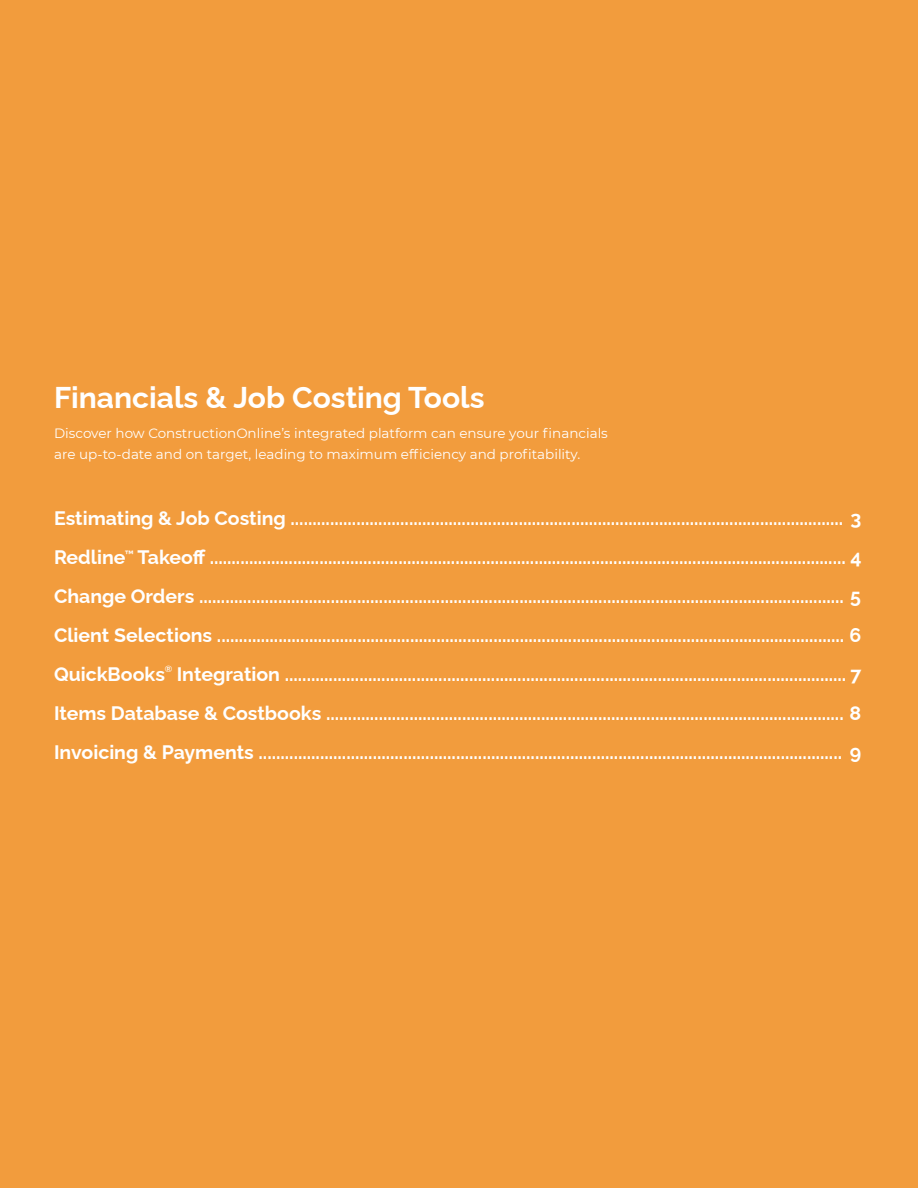
<style>
.page{position:relative;width:918px;height:1188px;background:#f29c3d}
.page>*{position:absolute;margin:0;border:0;box-sizing:border-box;transform-origin:0 0}
.t1{font:700 30px "Raleway";color:#fff}
.t2{font:700 19.5px "Raleway";color:#fff}
.t3{font:13.5px/21px "Montserrat";color:#fff}
.t4{font:600 9px "Raleway";color:#fff}
</style>
<div class="page">
<p class="t1" style="left:54px;top:373px;width:432px">Financials &amp; Job Costing Tools</p>
<p class="t3" style="left:54px;top:422px;width:555px">Discover how ConstructionOnline’s integrated platform can ensure your financials are up-to-date and on target, leading to maximum efficiency and profitability.</p>
<p class="t2" style="left:54px;top:503px;width:809px">Estimating &amp; Job Costing .............................................................................................................................. 3</p>
<p class="t2" style="left:54px;top:542px;width:809px">Redline<sup>™</sup> Takeoff ................................................................................................................................................. 4</p>
<p class="t2" style="left:54px;top:581px;width:808px">Change Orders ................................................................................................................................................... 5</p>
<p class="t2" style="left:54px;top:620px;width:809px">Client Selections ............................................................................................................................................... 6</p>
<p class="t2" style="left:54px;top:659px;width:112px">QuickBooks</p>
<p class="t4" style="left:165px;top:662px;width:9px">®</p>
<p class="t2" style="left:177px;top:659px;width:686px">Integration ................................................................................................................................ 7</p>
<p class="t2" style="left:54px;top:698px;width:809px">Items Database &amp; Costbooks ...................................................................................................................... 8</p>
<p class="t2" style="left:54px;top:737px;width:809px">Invoicing &amp; Payments ..................................................................................................................................... 9</p>
</div>
